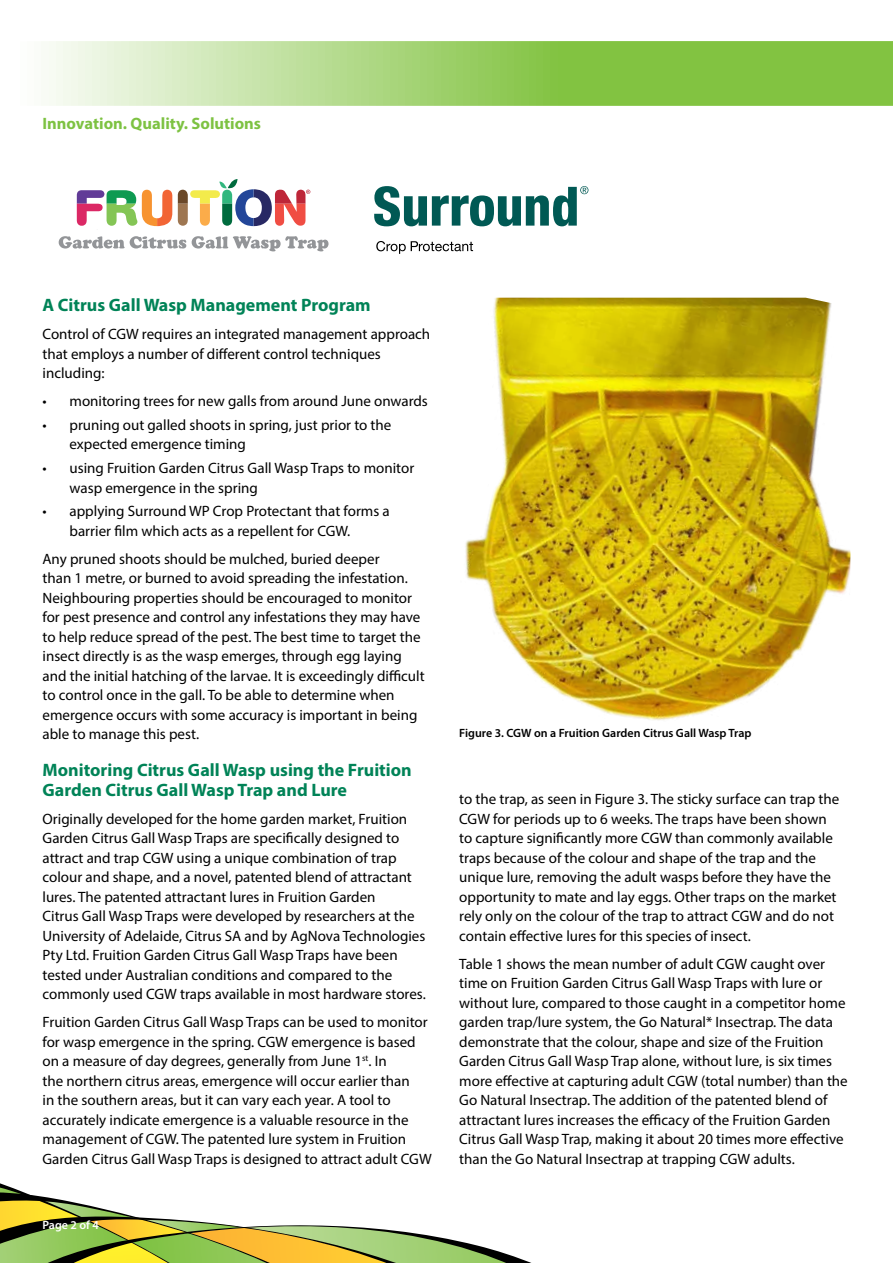
<style>
.page{position:relative;width:893px;height:1263px;background:#fff}
.page>*{position:absolute;margin:0;border:0;box-sizing:border-box;transform-origin:0 0}
.t1{font:700 18px/19.5px "Myriad Pro";color:#008357}
.t2{font:700 16.5px "Myriad Pro";color:#7dc242}
.t3{font:15px/19.5px "Myriad Pro";color:#000}
.t4{font:600 12px "Myriad Pro";color:#000}
.t5{font:600 12px "Myriad Pro";color:#fff}
</style>
<div class="page">
<svg style="left:76px;top:179px;width:235px;height:48px"></svg>
<svg style="left:59px;top:236px;width:127px;height:13px"></svg>
<svg style="left:192px;top:236px;width:136px;height:15px"></svg>
<img style="left:465px;top:298px;width:385px;height:423px">
<svg style="left:376px;top:241px;width:97px;height:13px"></svg>
<svg style="left:374px;top:186px;width:214px;height:40px"></svg>
<svg style="left:0;top:1183px;width:532px;height:80px"></svg>
<svg style="left:49px;top:41px;width:844px;height:65px;background:#a5d477"></svg>
<p class="t2" style="left:43px;top:113px;width:220px">Innovation. Quality. Solutions</p>
<p class="t1" style="left:43px;top:295px;width:330px">A Citrus Gall Wasp Management Program</p>
<p class="t3" style="left:43px;top:324px;width:389px">Control of CGW requires an integrated management approach that employs a number of different control techniques including:</p>
<p class="t3" style="left:43px;top:391px;width:387px">• monitoring trees for new galls from around June onwards</p>
<p class="t3" style="left:70px;top:415px;width:323px;text-indent:-27px">• pruning out galled shoots in spring, just prior to the expected emergence timing</p>
<p class="t3" style="left:70px;top:458px;width:346px;text-indent:-27px">• using Fruition Garden Citrus Gall Wasp Traps to monitor wasp emergence in the spring</p>
<p class="t3" style="left:70px;top:501px;width:322px;text-indent:-27px">• applying Surround WP Crop Protectant that forms a barrier film which acts as a repellent for CGW.</p>
<p class="t3" style="left:43px;top:549px;width:384px">Any pruned shoots should be mulched, buried deeper<br>than 1 metre, or burned to avoid spreading the infestation.<br>Neighbouring properties should be encouraged to monitor for pest presence and control any infestations they may have to help reduce spread of the pest. The best time to target the insect directly is as the wasp emerges, through egg laying and the initial hatching of the larvae. It is exceedingly difficult to control once in the gall. To be able to determine when emergence occurs with some accuracy is important in being able to manage this pest.</p>
<p class="t1" style="left:43px;top:760px;width:371px">Monitoring Citrus Gall Wasp using the Fruition<br>Garden Citrus Gall Wasp Trap and Lure</p>
<p class="t3" style="left:43px;top:808px;width:385px">Originally developed for the home garden market, Fruition Garden Citrus Gall Wasp Traps are specifically designed to attract and trap CGW using a unique combination of trap colour and shape, and a novel, patented blend of attractant lures. The patented attractant lures in Fruition Garden<br>Citrus Gall Wasp Traps were developed by researchers at the University of Adelaide, Citrus SA and by AgNova Technologies Pty Ltd. Fruition Garden Citrus Gall Wasp Traps have been tested under Australian conditions and compared to the commonly used CGW traps available in most hardware stores.</p>
<p class="t3" style="left:43px;top:1012px;width:391px">Fruition Garden Citrus Gall Wasp Traps can be used to monitor for wasp emergence in the spring. CGW emergence is based on a measure of day degrees, generally from June 1<sup>st</sup>. In<br>the northern citrus areas, emergence will occur earlier than<br>in the southern areas, but it can vary each year. A tool to accurately indicate emergence is a valuable resource in the management of CGW. The patented lure system in Fruition Garden Citrus Gall Wasp Traps is designed to attract adult CGW</p>
<p class="t5" style="left:43px;top:1217px;width:58px">Page 2 of 4</p>
<p class="t4" style="left:459px;top:725px;width:294px">Figure 3. CGW on a Fruition Garden Citrus Gall Wasp Trap</p>
<p class="t3" style="left:459px;top:789px;width:381px">to the trap, as seen in Figure 3. The sticky surface can trap the CGW for periods up to 6 weeks. The traps have been shown to capture significantly more CGW than commonly available traps because of the colour and shape of the trap and the unique lure, removing the adult wasps before they have the opportunity to mate and lay eggs. Other traps on the market rely only on the colour of the trap to attract CGW and do not contain effective lures for this species of insect.</p>
<p class="t3" style="left:459px;top:953px;width:390px">Table 1 shows the mean number of adult CGW caught over time on Fruition Garden Citrus Gall Wasp Traps with lure or without lure, compared to those caught in a competitor home garden trap/lure system, the Go Natural* Insectrap. The data demonstrate that the colour, shape and size of the Fruition Garden Citrus Gall Wasp Trap alone, without lure, is six times more effective at capturing adult CGW (total number) than the Go Natural Insectrap. The addition of the patented blend of attractant lures increases the efficacy of the Fruition Garden Citrus Gall Wasp Trap, making it about 20 times more effective than the Go Natural Insectrap at trapping CGW adults.</p>
</div>
